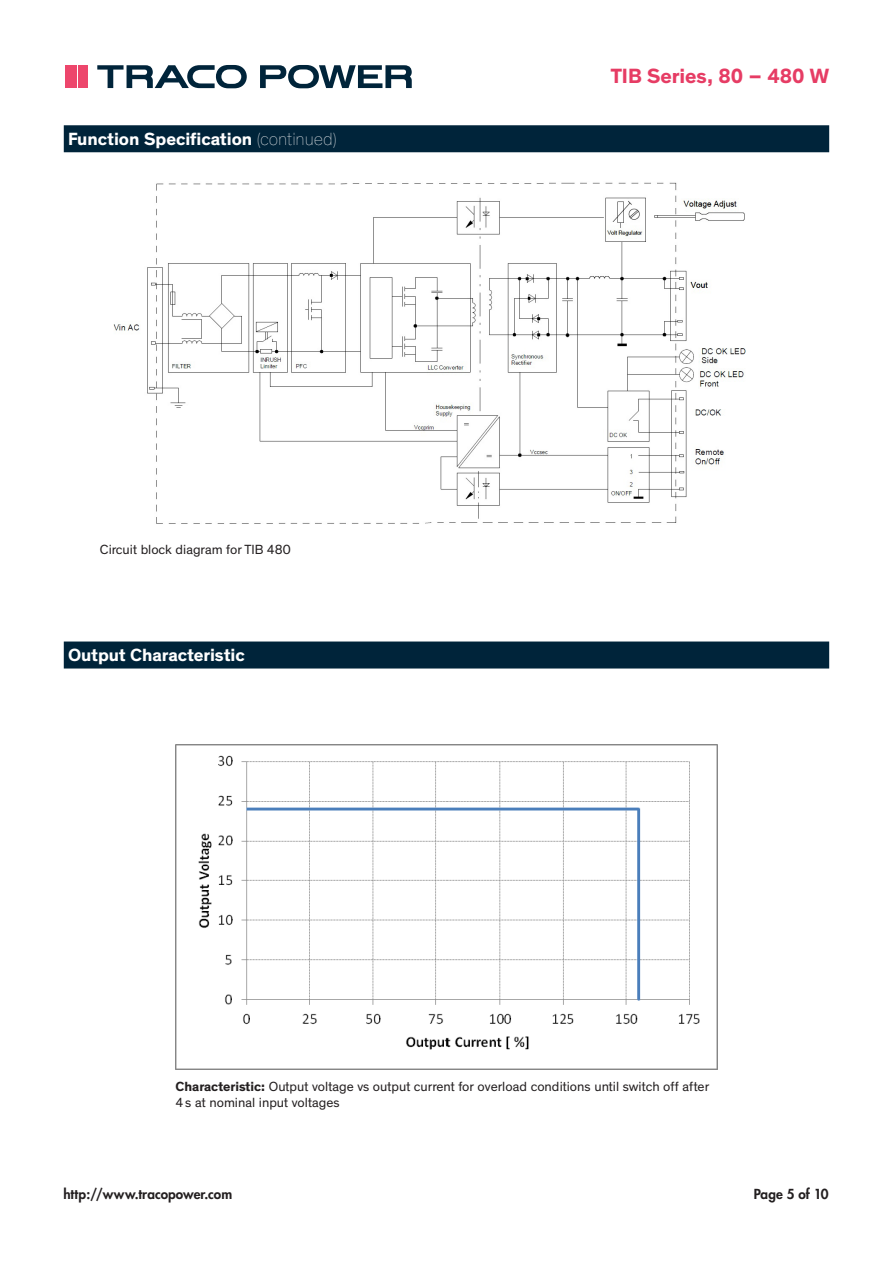
<style>
.page{position:relative;width:893px;height:1263px;background:#fff}
.page>*{position:absolute;margin:0;border:0;box-sizing:border-box;transform-origin:0 0}
.t1{font:700 21px "Theinhardt";color:#e63c64}
.Liste_Titel_Heavy{font:700 18px "Theinhardt";letter-spacing:-.005em;color:#fff}
.t2{font:13.5px/16.2px "Theinhardt";color:#231f20}
.t3{font:800 13.5px "Futura";letter-spacing:.005em;color:#231f20}
.s1{font-weight:200}
.s2{font-weight:700}
</style>
<div class="page">
<svg style="left:97px;top:65px;width:150px;height:23px"></svg>
<svg style="left:260px;top:65px;width:152px;height:23px"></svg>
<div style="left:65px;top:65px;width:9px;height:23px;background:#ed466c"></div>
<div style="left:78px;top:65px;width:9px;height:23px;background:#ed466c"></div>
<svg style="left:76px;top:65px;width:1px;height:23px"></svg>
<div style="left:64px;top:125px;width:765px;height:27px;background:#00243a"></div>
<img style="left:176px;top:745px;width:541px;height:324px">
<div style="left:64px;top:641px;width:765px;height:27px;background:#00243a"></div>
<img style="left:113px;top:182px;width:633px;height:342px">
<p class="Liste_Titel_Heavy" style="left:68px;top:128px;width:270px">Function Specification <span class="s1">(continued)</span></p>
<p class="t2" style="left:100px;top:542px;width:192px">Circuit block diagram for TIB 480</p>
<p class="Liste_Titel_Heavy" style="left:68px;top:644px;width:178px">Output Characteristic</p>
<h1 class="t1" style="left:611px;top:63px;width:220px">TIB Series, 80 – 480 W</h1>
<p class="t2" style="left:176px;top:1079px;width:535px"><span class="s2">Characteristic:</span> Output voltage vs output current for overload conditions until switch off after<br>4s at nominal input voltages</p>
<p class="t3" style="left:63px;top:1186px;width:170px">http://www.tracopower.com</p>
<p class="t3" style="left:754px;top:1186px;width:77px">Page 5 of 10</p>
</div>
